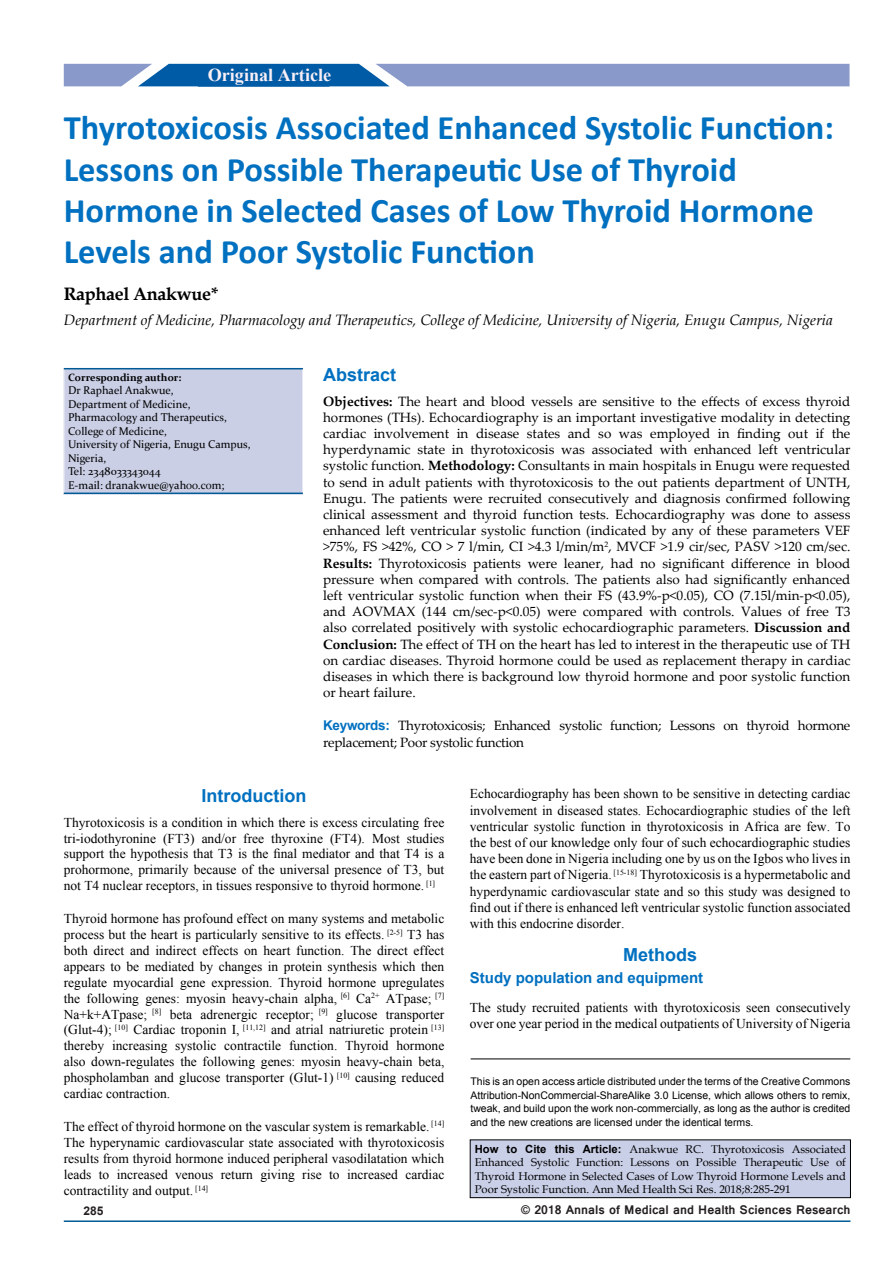
<style>
.page{position:relative;width:893px;height:1263px;background:#fff}
.page>*{position:absolute;margin:0;border:0;box-sizing:border-box;transform-origin:0 0}
.t1{font:700 34.5px/41.4px "Calibri";color:#0070c0}
.t2{font:700 18.75px "Times New Roman";color:#fff}
.t3{font:700 18.15px "Times New Roman";color:#f9eff6}
.t4{font:700 18px "Arial";color:#0070c0}
.t5{font:700 18px "Book Antiqua";letter-spacing:-.02em;color:#000}
.t6{font:italic 15px "Book Antiqua";color:#000}
.t7{font:700 15px "Arial";color:#0070c0}
.t8{font:13.5px/15.9px "Times New Roman";color:#000;text-align:justify}
.t9{font:13.5px/16.2px "Palatino Linotype";letter-spacing:-.02em;color:#000;text-align:justify}
.t10{font:700 13.5px "Vrinda";color:#231f20}
.t11{font:700 12px "Arial";color:#231f20}
.t12{font:11.25px/13.5px "Book Antiqua";color:#000;text-align:justify}
.t13{font:11.25px/13.5px "Constantia";color:#000}
.t14{font:10.5px/13.5px "Arial";color:#000;text-align:justify}
.t15{font:700 10.5px "Constantia";color:#000}
.s1{font-weight:700}
.s2{font-family:"Arial";font-weight:700;color:#0070c0}
.s3{font-family:"Arial";font-weight:700}
</style>
<div class="page">
<hr style="left:64px;top:1220px;width:786px;height:2px;background:#005a96">
<svg style="left:64px;top:64px;width:785px;height:22px;background:#7a95c7"></svg>
<div style="left:198px;top:65px;width:131px;height:22px;background:#005ba6;border:2px solid #005ba6"></div>
<div style="left:470px;top:1140px;width:380px;height:58px;background:#c9cfe7"></div>
<div style="left:470px;top:1139px;width:381px;height:59px;border:1px solid #000"></div>
<hr style="left:471px;top:1059px;width:379px;height:1px;background:#000">
<div style="left:64px;top:368px;width:239px;height:126px;background:#cacfe6"></div>
<div style="left:64px;top:368px;width:239px;height:126px;border:1px solid #fff"></div>
<hr style="left:64px;top:493px;width:239px;height:1px;background:#005a96">
<hr style="left:64px;top:368px;width:239px;height:1px;background:#005a96">
<h2 class="t2" style="left:201px;top:61px;width:129px">Original Article</h2>
<h3 class="t3" style="left:208px;top:62px;width:125px">Original Article</h3>
<h1 class="t1" style="left:64px;top:107px;width:772px">Thyrotoxicosis Associated Enhanced Systolic Function:<br>Lessons on Possible Therapeutic Use of Thyroid Hormone in Selected Cases of Low Thyroid Hormone Levels and Poor Systolic Function</h1>
<h3 class="t5" style="left:64px;top:282px;width:157px">Raphael Anakwue*</h3>
<p class="t6" style="left:64px;top:310px;width:771px">Department of Medicine, Pharmacology and Therapeutics, College of Medicine, University of Nigeria, Enugu Campus, Nigeria</p>
<p class="t15" style="left:68px;top:370px;width:115px">Corresponding author:</p>
<p class="t13" style="left:68px;top:383px;width:184px">Dr Raphael Anakwue,<br>Department of Medicine,<br>Pharmacology and Therapeutics,<br>College of Medicine,<br>University of Nigeria, Enugu Campus,<br>Nigeria,<br>Tel: 2348033343044<br>E-mail: dranakwue@yahoo.com;</p>
<h3 class="t4" style="left:323px;top:362px;width:75px">Abstract</h3>
<p class="t9" style="left:323px;top:392px;width:529px"><span class="s1">Objectives:</span> The heart and blood vessels are sensitive to the effects of excess thyroid hormones (THs). Echocardiography is an important investigative modality in detecting cardiac involvement in disease states and so was employed in finding out if the hyperdynamic state in thyrotoxicosis was associated with enhanced left ventricular systolic function. <span class="s1">Methodology:</span> Consultants in main hospitals in Enugu were requested to send in adult patients with thyrotoxicosis to the out patients department of UNTH, Enugu. The patients were recruited consecutively and diagnosis confirmed following clinical assessment and thyroid function tests. Echocardiography was done to assess enhanced left ventricular systolic function (indicated by any of these parameters VEF &gt;75%, FS &gt;42%, CO &gt; 7 l/min, CI &gt;4.3 l/min/m<sup>2</sup>, MVCF &gt;1.9 cir/sec, PASV &gt;120 cm/sec.<br><span class="s1">Results:</span> Thyrotoxicosis patients were leaner, had no significant difference in blood pressure when compared with controls. The patients also had significantly enhanced left ventricular systolic function when their FS (43.9%-p&lt;0.05), CO (7.15l/min-p&lt;0.05), and AOVMAX (144 cm/sec-p&lt;0.05) were compared with controls. Values of free T3 also correlated positively with systolic echocardiographic parameters. <span class="s1">Discussion and Conclusion:</span> The effect of TH on the heart has led to interest in the therapeutic use of TH on cardiac diseases. Thyroid hormone could be used as replacement therapy in cardiac diseases in which there is background low thyroid hormone and poor systolic function or heart failure.</p>
<p class="t9" style="left:323px;top:717px;width:529px"><span class="s2">Keywords:</span> Thyrotoxicosis; Enhanced systolic function; Lessons on thyroid hormone replacement; Poor systolic function</p>
<h3 class="t4" style="left:202px;top:784px;width:106px">Introduction</h3>
<p class="t8" style="left:64px;top:814px;width:382px">Thyrotoxicosis is a condition in which there is excess circulating free tri-iodothyronine (FT3) and/or free thyroxine (FT4). Most studies support the hypothesis that T3 is the final mediator and that T4 is a prohormone, primarily because of the universal presence of T3, but not T4 nuclear receptors, in tissues responsive to thyroid hormone. <sup>[1]</sup></p>
<p class="t8" style="left:64px;top:910px;width:382px">Thyroid hormone has profound effect on many systems and metabolic process but the heart is particularly sensitive to its effects. <sup>[2-5]</sup> T3 has both direct and indirect effects on heart function. The direct effect appears to be mediated by changes in protein synthesis which then regulate myocardial gene expression. Thyroid hormone upregulates the following genes: myosin heavy-chain alpha, <sup>[6]</sup> Ca<sup>2+</sup> ATpase; <sup>[7] </sup>Na+k+ATpase; <sup>[8]</sup> beta adrenergic receptor; <sup>[9]</sup> glucose transporter (Glut-4); <sup>[10]</sup> Cardiac troponin I, <sup>[11,12]</sup> and atrial natriuretic protein <sup>[13] </sup>thereby increasing systolic contractile function. Thyroid hormone also down-regulates the following genes: myosin heavy-chain beta, phospholamban and glucose transporter (Glut-1) <sup>[10]</sup> causing reduced cardiac contraction.</p>
<p class="t8" style="left:64px;top:1118px;width:382px">The effect of thyroid hormone on the vascular system is remarkable. <sup>[14] </sup>The hyperynamic cardiovascular state associated with thyrotoxicosis results from thyroid hormone induced peripheral vasodilatation which leads to increased venous return giving rise to increased cardiac contractility and output. <sup>[14]</sup></p>
<p class="t8" style="left:470px;top:786px;width:382px">Echocardiography has been shown to be sensitive in detecting cardiac involvement in diseased states. Echocardiographic studies of the left ventricular systolic function in thyrotoxicosis in Africa are few. To the best of our knowledge only four of such echocardiographic studies have been done in Nigeria including one by us on the Igbos who lives in the eastern part of Nigeria. <sup>[15-18]</sup> Thyrotoxicosis is a hypermetabolic and hyperdynamic cardiovascular state and so this study was designed to find out if there is enhanced left ventricular systolic function associated with this endocrine disorder.</p>
<h3 class="t4" style="left:623px;top:942px;width:75px">Methods</h3>
<p class="t7" style="left:470px;top:967px;width:235px">Study population and equipment</p>
<p class="t8" style="left:470px;top:999px;width:382px">The study recruited patients with thyrotoxicosis seen consecutively over one year period in the medical outpatients of University of Nigeria</p>
<p class="t14" style="left:470px;top:1075px;width:381px">This is an open access article distributed under the terms of the Creative Commons Attribution‑NonCommercial‑ShareAlike 3.0 License, which allows others to remix, tweak, and build upon the work non‑commercially, as long as the author is credited and the new creations are licensed under the identical terms.</p>
<p class="t12" style="left:475px;top:1142px;width:373px"><span class="s3">How to Cite this Article:</span> Anakwue RC. Thyrotoxicosis Associated Enhanced Systolic Function: Lessons on Possible Therapeutic Use of Thyroid Hormone in Selected Cases of Low Thyroid Hormone Levels and Poor Systolic Function. Ann Med Health Sci Res. 2018;8:285-291</p>
<p class="t11" style="left:83px;top:1203px;width:22px">285</p>
<p class="t10" style="left:521px;top:1201px;width:331px">© 2018 Annals of Medical and Health Sciences Research</p>
</div>
